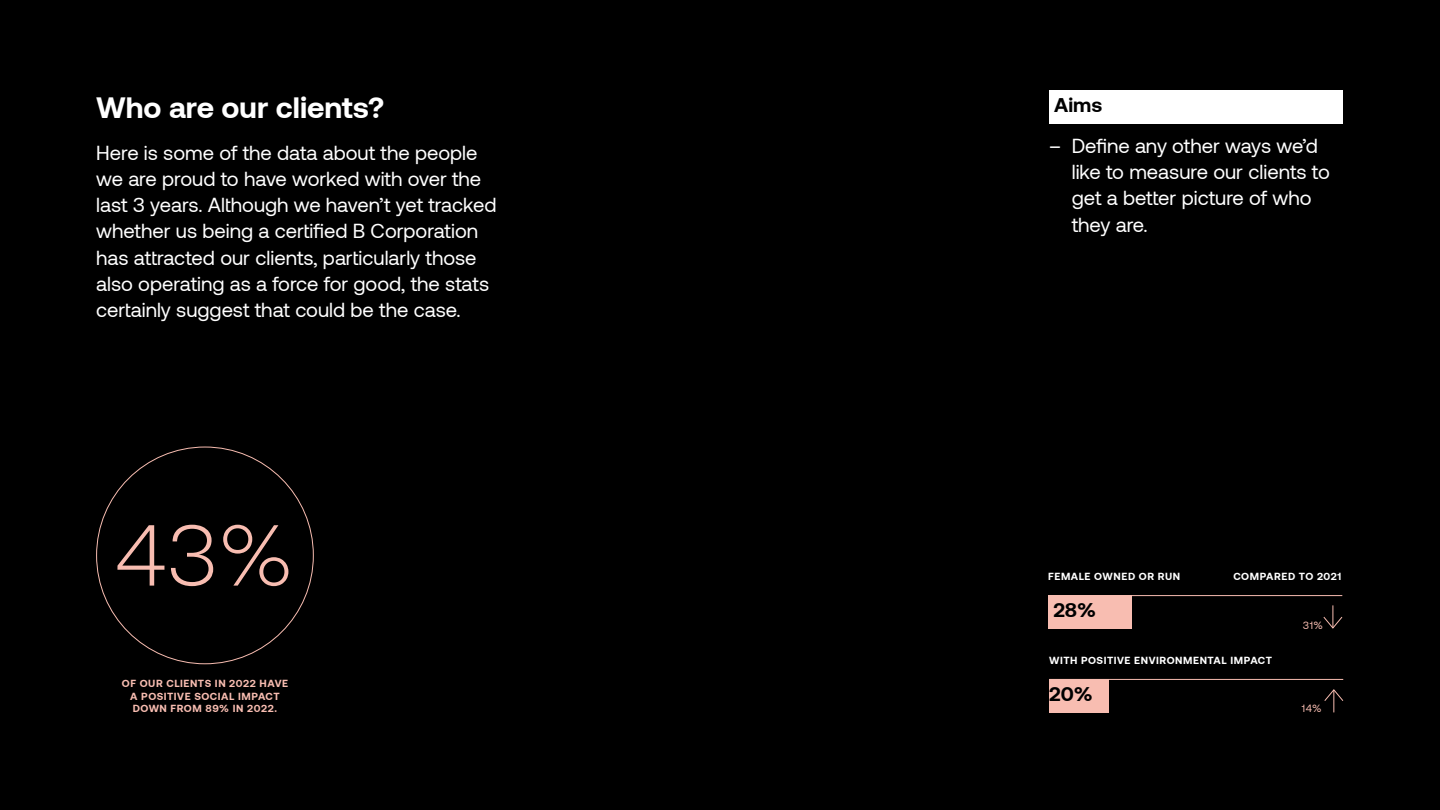
<style>
.page{position:relative;width:1440px;height:810px;background:#000}
.page>*{position:absolute;margin:0;border:0;box-sizing:border-box;transform-origin:0 0}
.t1{font:300 86.25px "Aeonik";color:#f8bdb1}
.t2{font:700 30px "Aeonik";color:#fff}
.t3{font:20.25px/26.2px "Aeonik";color:#fff}
.t4{font:700 20.25px "Aeonik";color:#000}
.t5{font:700 10.5px/12.6px "Aeonik";letter-spacing:.05em;color:#f8bdb1;text-align:center}
.t6{font:700 10.5px "Aeonik";letter-spacing:.05em;color:#fff}
.t7{font:10.5px "Aeonik";color:#f8bdb1}
</style>
<div class="page">
<div style="left:1049px;top:90px;width:294px;height:33px;background:#fff"></div>
<svg style="left:1323px;top:605px;width:20px;height:24px"></svg>
<hr style="left:1049px;top:679px;width:294px;height:1px;background:#f8bdb1">
<svg style="left:1324px;top:689px;width:20px;height:23px"></svg>
<div style="left:1049px;top:679px;width:59px;height:33px;background:#f8bdb1"></div>
<hr style="left:1048px;top:595px;width:294px;height:1px;background:#f8bdb1">
<div style="left:1048px;top:595px;width:84px;height:33px;background:#f8bdb1"></div>
<h2 class="t2" style="left:96px;top:91px;width:290px">Who are our clients?</h2>
<p class="t3" style="left:96px;top:140px;width:402px">Here is some of the data about the people we are proud to have worked with over the last 3 years. Although we haven’t yet tracked whether us being a certified B Corporation has attracted our clients, particularly those also operating as a force for good, the stats certainly suggest that could be the case.</p>
<h1 class="t1" style="left:115px;top:508px;width:180px">43%</h1>
<p class="t5" style="left:122px;top:677px;width:168px">OF OUR CLIENTS IN 2022 HAVE<br>A POSITIVE SOCIAL IMPACT<br>DOWN FROM 89% IN 2022.</p>
<p class="t4" style="left:1054px;top:93px;width:50px">Aims</p>
<p class="t3" style="left:1072px;top:133px;width:260px;text-indent:-22px">– Define any other ways we’d like to measure our clients to get a better picture of who they are.</p>
<p class="t6" style="left:1048px;top:571px;width:133px">FEMALE OWNED OR RUN</p>
<p class="t4" style="left:1053px;top:598px;width:44px">28%</p>
<p class="t6" style="left:1233px;top:571px;width:110px">COMPARED TO 2021</p>
<p class="t7" style="left:1303px;top:619px;width:22px">31%</p>
<p class="t6" style="left:1049px;top:654px;width:224px">WITH POSITIVE ENVIRONMENTAL IMPACT</p>
<p class="t4" style="left:1049px;top:682px;width:45px">20%</p>
<p class="t7" style="left:1302px;top:703px;width:21px">14%</p>
</div>
